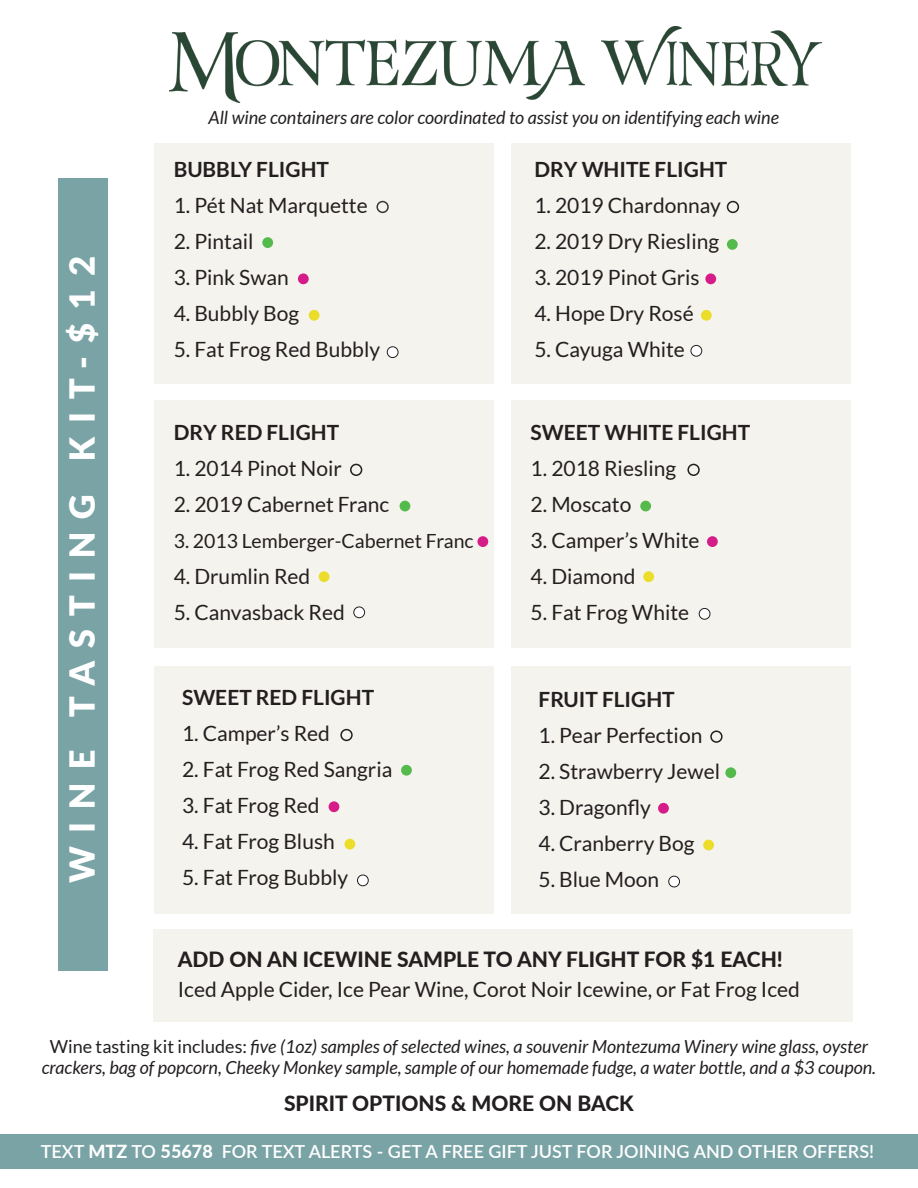
<style>
.page{position:relative;width:918px;height:1188px;background:#fff}
.page>*{position:absolute;margin:0;border:0;box-sizing:border-box;transform-origin:0 0}
.t1{font:900 34.5px "Lato";letter-spacing:.38em;color:#fff}
.t2{font:21px "Lato";color:#231f20}
.t3{font:700 21px "Lato";color:#231f20}
.t4{font:800 21px "Lato";color:#231f20}
.t5{font:19.5px "Lato";color:#231f20}
.t6{font:italic 18px/21.6px "Lato";color:#231f20;text-align:center}
.t7{font:600 18px "Lato";color:#fff}
.s1{font-style:normal}
.s2{font-weight:800}
</style>
<div class="page">
<div style="left:58px;top:178px;width:50px;height:793px;background:#7aa3a6"></div>
<img style="left:169px;top:32px;width:416px;height:70px">
<img style="left:602px;top:27px;width:220px;height:58px">
<div style="left:154px;top:143px;width:340px;height:240px;background:#f5f3ee"></div>
<div style="left:262px;top:237px;width:11px;height:11px;background:#55ba4c;border-radius:50%"></div>
<div style="left:298px;top:273px;width:11px;height:11px;background:#d61c88;border-radius:50%"></div>
<div style="left:309px;top:310px;width:11px;height:11px;background:#ebdd29;border-radius:50%"></div>
<div style="left:387px;top:347px;width:11px;height:11px;background:#fff;border-radius:50%"></div>
<div style="left:387px;top:347px;width:11px;height:11px;border:1px solid #231f20;border-radius:50%"></div>
<div style="left:511px;top:143px;width:340px;height:240px;background:#f5f3ee"></div>
<div style="left:727px;top:201px;width:12px;height:12px;border:2px solid #231f20;border-radius:50%"></div>
<div style="left:727px;top:239px;width:11px;height:11px;background:#55ba4c;border-radius:50%"></div>
<div style="left:705px;top:273px;width:11px;height:11px;background:#d61c88;border-radius:50%"></div>
<div style="left:701px;top:310px;width:11px;height:11px;background:#ebdd29;border-radius:50%"></div>
<div style="left:691px;top:345px;width:11px;height:11px;background:#fff;border-radius:50%"></div>
<div style="left:691px;top:345px;width:11px;height:11px;border:1px solid #231f20;border-radius:50%"></div>
<div style="left:154px;top:401px;width:340px;height:247px;background:#f5f3ee"></div>
<div style="left:350px;top:464px;width:12px;height:12px;border:2px solid #231f20;border-radius:50%"></div>
<div style="left:400px;top:501px;width:10px;height:10px;background:#55ba4c;border-radius:50%"></div>
<div style="left:477px;top:536px;width:11px;height:11px;background:#d61c88;border-radius:50%"></div>
<div style="left:319px;top:571px;width:10px;height:11px;background:#ebdd29;border-radius:50%"></div>
<div style="left:354px;top:607px;width:11px;height:11px;background:#fff;border-radius:50%"></div>
<div style="left:354px;top:607px;width:11px;height:11px;border:1px solid #231f20;border-radius:50%"></div>
<div style="left:511px;top:401px;width:340px;height:247px;background:#f5f3ee"></div>
<div style="left:687px;top:464px;width:13px;height:12px;border:2px solid #231f20;border-radius:50%"></div>
<div style="left:640px;top:501px;width:11px;height:10px;background:#55ba4c;border-radius:50%"></div>
<div style="left:707px;top:536px;width:11px;height:11px;background:#d61c88;border-radius:50%"></div>
<div style="left:643px;top:571px;width:11px;height:11px;background:#ebdd29;border-radius:50%"></div>
<div style="left:699px;top:608px;width:11px;height:11px;background:#fff;border-radius:50%"></div>
<div style="left:699px;top:608px;width:11px;height:11px;border:1px solid #231f20;border-radius:50%"></div>
<div style="left:154px;top:666px;width:340px;height:248px;background:#f5f3ee"></div>
<div style="left:340px;top:729px;width:13px;height:12px;border:2px solid #231f20;border-radius:50%"></div>
<div style="left:401px;top:765px;width:11px;height:11px;background:#55ba4c;border-radius:50%"></div>
<div style="left:329px;top:801px;width:10px;height:11px;background:#d61c88;border-radius:50%"></div>
<div style="left:344px;top:839px;width:11px;height:11px;background:#ebdd29;border-radius:50%"></div>
<div style="left:357px;top:875px;width:11px;height:11px;background:#fff;border-radius:50%"></div>
<div style="left:357px;top:875px;width:11px;height:11px;border:1px solid #231f20;border-radius:50%"></div>
<div style="left:511px;top:666px;width:340px;height:248px;background:#f5f3ee"></div>
<div style="left:710px;top:731px;width:13px;height:12px;border:2px solid #231f20;border-radius:50%"></div>
<div style="left:725px;top:767px;width:11px;height:11px;background:#55ba4c;border-radius:50%"></div>
<div style="left:658px;top:803px;width:11px;height:11px;background:#d61c88;border-radius:50%"></div>
<div style="left:703px;top:840px;width:11px;height:10px;background:#ebdd29;border-radius:50%"></div>
<div style="left:669px;top:876px;width:11px;height:11px;background:#fff;border-radius:50%"></div>
<div style="left:669px;top:876px;width:11px;height:11px;border:1px solid #231f20;border-radius:50%"></div>
<div style="left:153px;top:929px;width:699px;height:92px;background:#f5f3ee"></div>
<div style="left:0;top:1134px;width:918px;height:34px;background:#7aa3a6"></div>
<p class="t1" style="left:62px;top:883px;width:628px;rotate:-90deg">WINE TASTING KIT-$12</p>
<p class="t6" style="left:209px;top:108px;width:572px">All wine containers are color coordinated to assist you on identifying each wine</p>
<p class="t3" style="left:174px;top:158px;width:157px">BUBBLY FLIGHT</p>
<p class="t2" style="left:174px;top:194px;width:196px">1. Pét Nat Marquette</p>
<p class="t2" style="left:174px;top:230px;width:81px">2. Pintail</p>
<p class="t2" style="left:174px;top:266px;width:117px">3. Pink Swan</p>
<p class="t2" style="left:174px;top:302px;width:127px">4. Bubbly Bog</p>
<p class="t2" style="left:174px;top:338px;width:208px">5. Fat Frog Red Bubbly</p>
<p class="t3" style="left:174px;top:420px;width:167px">DRY RED FLIGHT</p>
<p class="t2" style="left:174px;top:457px;width:170px">1. 2014 Pinot Noir</p>
<p class="t2" style="left:174px;top:493px;width:217px">2. 2019 Cabernet Franc</p>
<p class="t5" style="left:174px;top:530px;width:301px">3. 2013 Lemberger-Cabernet Franc</p>
<p class="t2" style="left:174px;top:565px;width:138px">4. Drumlin Red</p>
<p class="t2" style="left:174px;top:601px;width:173px">5. Canvasback Red</p>
<p class="t3" style="left:182px;top:685px;width:194px">SWEET RED FLIGHT</p>
<p class="t2" style="left:182px;top:722px;width:149px">1. Camper’s Red</p>
<p class="t2" style="left:182px;top:758px;width:212px">2. Fat Frog Red Sangria</p>
<p class="t2" style="left:182px;top:794px;width:139px">3. Fat Frog Red</p>
<p class="t2" style="left:182px;top:830px;width:154px">4. Fat Frog Blush</p>
<p class="t2" style="left:182px;top:866px;width:168px">5. Fat Frog Bubbly</p>
<p class="t3" style="left:534px;top:158px;width:195px">DRY WHITE FLIGHT</p>
<p class="t2" style="left:534px;top:194px;width:188px">1. 2019 Chardonnay</p>
<p class="t2" style="left:534px;top:230px;width:186px">2. 2019 Dry Riesling</p>
<p class="t2" style="left:534px;top:266px;width:167px">3. 2019 Pinot Gris</p>
<p class="t2" style="left:534px;top:302px;width:161px">4. Hope Dry Rosé</p>
<p class="t2" style="left:534px;top:338px;width:152px">5. Cayuga White</p>
<p class="t3" style="left:531px;top:420px;width:221px">SWEET WHITE FLIGHT</p>
<p class="t2" style="left:531px;top:457px;width:147px">1. 2018 Riesling</p>
<p class="t2" style="left:531px;top:493px;width:102px">2. Moscato</p>
<p class="t2" style="left:531px;top:529px;width:170px">3. Camper’s White</p>
<p class="t2" style="left:531px;top:565px;width:106px">4. Diamond</p>
<p class="t2" style="left:531px;top:601px;width:160px">5. Fat Frog White</p>
<p class="t3" style="left:539px;top:687px;width:138px">FRUIT FLIGHT</p>
<p class="t2" style="left:539px;top:723px;width:165px">1. Pear Perfection</p>
<p class="t2" style="left:539px;top:759px;width:183px">2. Strawberry Jewel</p>
<p class="t2" style="left:539px;top:795px;width:114px">3. Dragonfly</p>
<p class="t2" style="left:539px;top:831px;width:157px">4. Cranberry Bog</p>
<p class="t2" style="left:539px;top:867px;width:122px">5. Blue Moon</p>
<p class="t4" style="left:178px;top:944px;width:607px">ADD ON AN ICEWINE SAMPLE TO ANY FLIGHT FOR $1 EACH!</p>
<p class="t2" style="left:178px;top:978px;width:624px">Iced Apple Cider, Ice Pear Wine, Corot Noir Icewine, or Fat Frog Iced</p>
<p class="t6" style="left:42px;top:1036px;width:836px"><span class="s1">Wine tasting kit includes:</span> five (1oz) samples of selected wines, a souvenir Montezuma Winery wine glass, oyster crackers, bag of popcorn, Cheeky Monkey sample, sample of our homemade fudge, a water bottle, and a $3 coupon.</p>
<p class="t4" style="left:284px;top:1088px;width:351px">SPIRIT OPTIONS &amp; MORE ON BACK</p>
<p class="t7" style="left:41px;top:1138px;width:835px">TEXT <span class="s2">MTZ</span> TO <span class="s2">55678</span> FOR TEXT ALERTS - GET A FREE GIFT JUST FOR JOINING AND OTHER OFFERS!</p>
</div>
